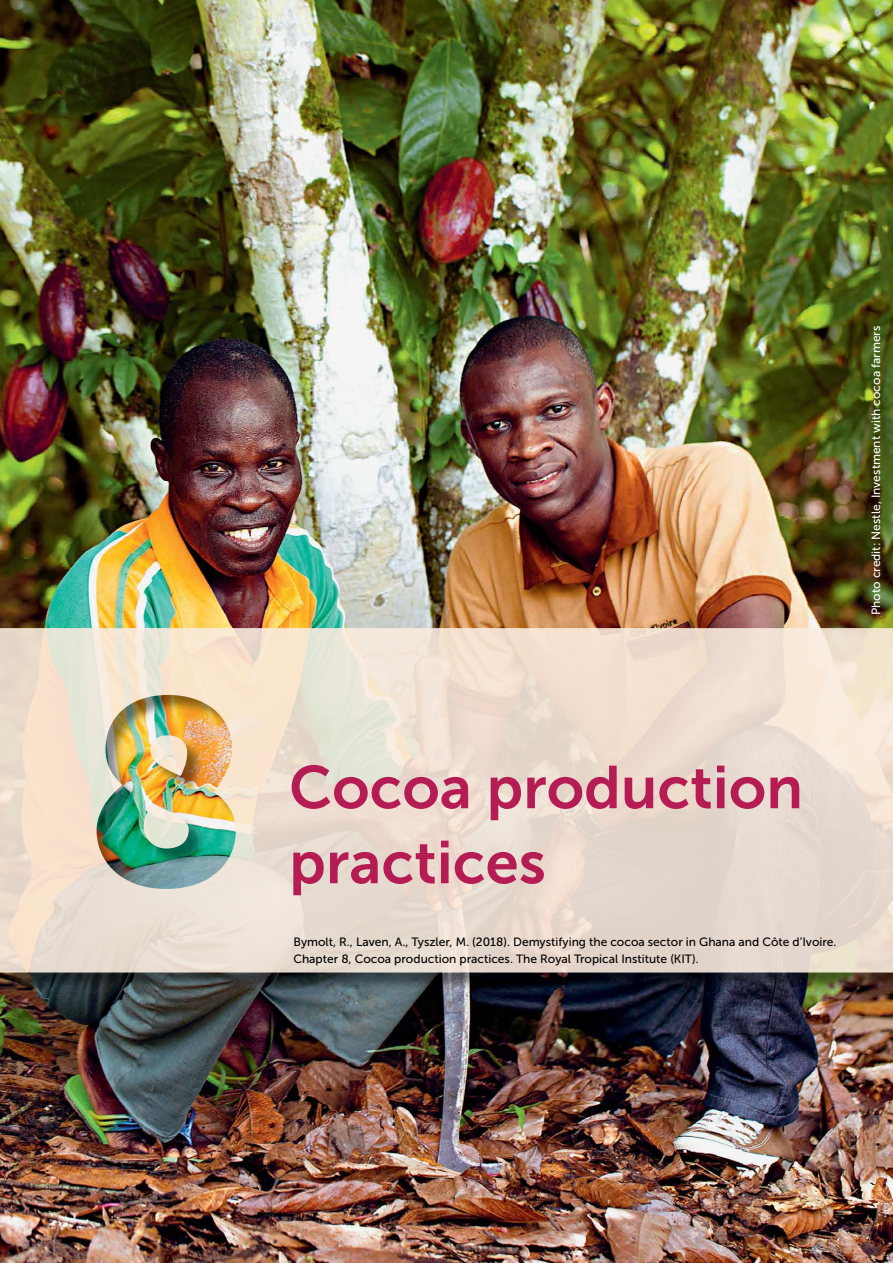
<style>
.page{position:relative;width:893px;height:1263px;background:#fff}
.page>*{position:absolute;margin:0;border:0;box-sizing:border-box;transform-origin:0 0}
.t1{font:60px/75px "Museo Sans 700";color:#b61c54}
.t2{font:12px/16.5px "Museo Sans 500";color:#000}
.t3{font:12px "Museo Sans 500";color:#fff}
</style>
<div class="page">
<img style="left:0;top:0;width:893px;height:1263px">
<div style="left:2px;top:630px;width:891px;height:361px;background:#000;opacity:.5"></div>
<svg style="left:0;top:628px;width:893px;height:344px;background:#e5daca"></svg>
<p class="t3" style="left:869px;top:615px;width:291px;rotate:-90deg">Photo credit: Nestle, Investment with cocoa farmers</p>
<h1 class="t1" style="left:289px;top:750px;width:515px">Cocoa production practices</h1>
<p class="t2" style="left:293px;top:934px;width:545px">Bymolt, R., Laven, A., Tyszler, M. (2018). Demystifying the cocoa sector in Ghana and Côte d’Ivoire.<br>Chapter 8, Cocoa production practices. The Royal Tropical Institute (KIT).</p>
</div>
